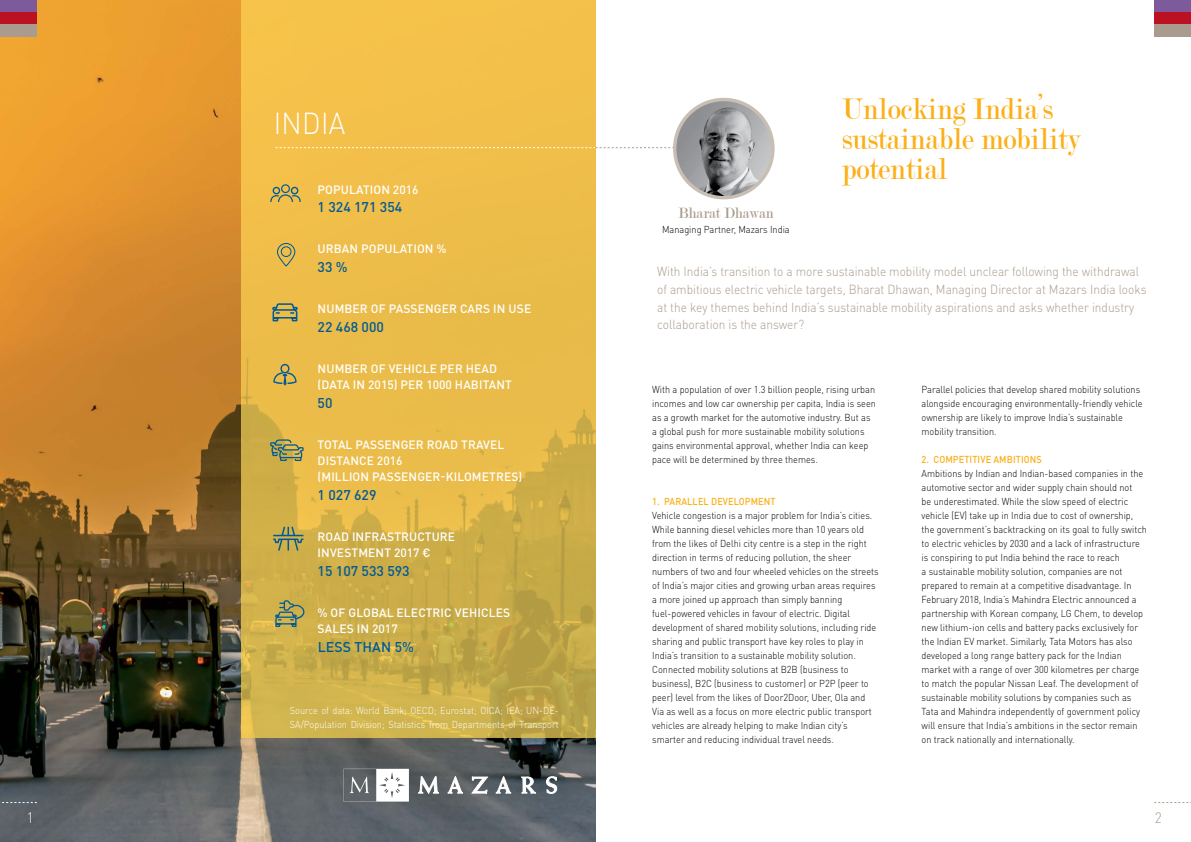
<style>
.page{position:relative;width:1191px;height:842px;background:#fff}
.page>*{position:absolute;margin:0;border:0;box-sizing:border-box;transform-origin:0 0}
.t1{font:32px/30px "Modern";color:#fcaf17;scale:.92 1}
.t2{font:300 30px "DIN Pro";letter-spacing:.01em;color:#fff;scale:.92 1}
.t3{font:16px "Modern";color:#a99b8d;scale:.92 1}
.t4{font:300 15px "DIN Pro";color:#fff;scale:.92 1}
.t5{font:300 15px "DIN Pro";color:#a99b8d;scale:.92 1}
.t6{font:500 14px "DIN Pro";color:#005a96}
.t7{font:300 13px/17.6px "DIN Pro";color:#a99b8d;scale:.92 1}
.t8{font:500 12px/16.4px "DIN Pro";letter-spacing:.01em;color:#fff}
.t9{font:300 10px/14px "DIN Pro";color:#000;scale:.91 1}
.t10{font:300 10px/14.4px "DIN Pro";color:#fff;scale:.91 1}
.t11{font:500 10px "DIN Pro";letter-spacing:.01em;color:#fcaf17;scale:.91 1}
</style>
<div class="page">
<img style="left:0;top:0;width:595px;height:842px">
<img style="left:241px;top:0;width:354px;height:737px">
<svg style="left:277px;top:243px;width:18px;height:23px"></svg>
<svg style="left:273px;top:364px;width:23px;height:22px"></svg>
<svg style="left:272px;top:303px;width:26px;height:18px"></svg>
<svg style="left:270px;top:184px;width:31px;height:18px"></svg>
<svg style="left:275px;top:600px;width:29px;height:27px"></svg>
<svg style="left:272px;top:525px;width:33px;height:27px"></svg>
<svg style="left:269px;top:439px;width:35px;height:23px"></svg>
<div style="left:0;top:0;width:37px;height:12px;background:#7d5a99"></div>
<div style="left:0;top:12px;width:37px;height:13px;background:#ba1222"></div>
<div style="left:0;top:25px;width:37px;height:12px;background:#a99b8d"></div>
<svg style="left:0;top:802px;width:37px;height:1px"></svg>
<svg style="left:276px;top:147px;width:397px;height:1px"></svg>
<img style="left:674px;top:100px;width:99px;height:98px;border-radius:49px">
<div style="left:673px;top:98px;width:101px;height:101px;border:3px solid #c8beb4;border-radius:50%"></div>
<svg style="left:1154px;top:802px;width:37px;height:1px"></svg>
<div style="left:1154px;top:0;width:37px;height:12px;background:#7d5a99"></div>
<div style="left:1154px;top:12px;width:37px;height:13px;background:#ba1222"></div>
<div style="left:1154px;top:25px;width:37px;height:12px;background:#a99b8d"></div>
<svg style="left:418px;top:775px;width:20px;height:20px"></svg>
<svg style="left:472px;top:777px;width:16px;height:17px"></svg>
<svg style="left:546px;top:776px;width:11px;height:18px"></svg>
<svg style="left:448px;top:776px;width:14px;height:17px"></svg>
<svg style="left:496px;top:776px;width:15px;height:17px"></svg>
<svg style="left:521px;top:777px;width:14px;height:16px"></svg>
<svg style="left:343px;top:769px;width:66px;height:32px"></svg>
<h3 class="t4" style="left:27px;top:807px;width:9px">1</h3>
<h2 class="t2" style="left:274px;top:103px;width:79px">INDIA</h2>
<p class="t8" style="left:318px;top:181px;width:102px">POPULATION 2016</p>
<h3 class="t6" style="left:317px;top:198px;width:86px">1 324 171 354</h3>
<p class="t8" style="left:318px;top:240px;width:130px">URBAN POPULATION %</p>
<h3 class="t6" style="left:317px;top:257px;width:32px">33 %</h3>
<p class="t8" style="left:318px;top:300px;width:215px">NUMBER OF PASSENGER CARS IN USE</p>
<h3 class="t6" style="left:317px;top:317px;width:68px">22 468 000</h3>
<p class="t8" style="left:317px;top:359px;width:196px">NUMBER OF VEHICLE PER HEAD (DATA IN 2015) PER 1000 HABITANT</p>
<h3 class="t6" style="left:317px;top:393px;width:16px">50</h3>
<p class="t8" style="left:317px;top:435px;width:206px">TOTAL PASSENGER ROAD TRAVEL<br>DISTANCE 2016<br>(MILLION PASSENGER-KILOMETRES)</p>
<h3 class="t6" style="left:317px;top:485px;width:60px">1 027 629</h3>
<p class="t8" style="left:318px;top:528px;width:139px">ROAD INFRASTRUCTURE<br>INVESTMENT 2017 €</p>
<h3 class="t6" style="left:317px;top:561px;width:94px">15 107 533 593</h3>
<p class="t8" style="left:317px;top:604px;width:194px">% OF GLOBAL ELECTRIC VEHICLES<br>SALES IN 2017</p>
<h3 class="t6" style="left:318px;top:637px;width:98px">LESS THAN 5%</h3>
<p class="t10" style="left:290px;top:702px;width:297px">Source of data: World Bank; OECD; Eurostat; OICA; IEA; UN-DE-<br>SA/Population Division; Statistics from Departments of Transport</p>
<h3 class="t3" style="left:678px;top:205px;width:106px">Bharat Dhawan</h3>
<p class="t9" style="left:662px;top:222px;width:142px">Managing Partner, Mazars India</p>
<h1 class="t1" style="left:842px;top:94px;width:261px">Unlocking India’s sustainable mobility potential</h1>
<p class="t7" style="left:657px;top:262px;width:533px">With India’s transition to a more sustainable mobility model unclear following the withdrawal of ambitious electric vehicle targets, Bharat Dhawan, Managing Director at Mazars India looks at the key themes behind India’s sustainable mobility aspirations and asks whether industry collaboration is the answer?</p>
<p class="t9" style="left:652px;top:382px;width:247px">With a population of over 1.3 billion people, rising urban incomes and low car ownership per capita, India is seen as a growth market for the automotive industry. But as a global push for more sustainable mobility solutions gains environmental approval, whether India can keep pace will be determined by three themes.</p>
<p class="t11" style="left:652px;top:495px;width:137px">1. PARALLEL DEVELOPMENT</p>
<p class="t9" style="left:652px;top:508px;width:250px">Vehicle congestion is a major problem for India’s cities.<br>While banning diesel vehicles more than 10 years old from the likes of Delhi city centre is a step in the right direction in terms of reducing pollution, the sheer numbers of two and four wheeled vehicles on the streets of India’s major cities and growing urban areas requires a more joined up approach than simply banning fuel-powered vehicles in favour of electric. Digital development of shared mobility solutions, including ride sharing and public transport have key roles to play in India’s transition to a sustainable mobility solution.<br>Connected mobility solutions at B2B (business to business), B2C (business to customer) or P2P (peer to peer) level from the likes of Door2Door, Uber, Ola and Via as well as a focus on more electric public transport vehicles are already helping to make Indian city’s smarter and reducing individual travel needs.</p>
<p class="t9" style="left:921px;top:382px;width:244px">Parallel policies that develop shared mobility solutions alongside encouraging environmentally-friendly vehicle ownership are likely to improve India’s sustainable mobility transition.</p>
<p class="t11" style="left:921px;top:453px;width:134px">2. COMPETITIVE AMBITIONS</p>
<p class="t9" style="left:921px;top:466px;width:249px">Ambitions by Indian and Indian-based companies in the automotive sector and wider supply chain should not<br>be underestimated. While the slow speed of electric vehicle (EV) take up in India due to cost of ownership, the government’s backtracking on its goal to fully switch to electric vehicles by 2030 and a lack of infrastructure is conspiring to put India behind the race to reach<br>a sustainable mobility solution, companies are not prepared to remain at a competitive disadvantage. In February 2018, India’s Mahindra Electric announced a partnership with Korean company, LG Chem, to develop new lithium-ion cells and battery packs exclusively for the Indian EV market. Similarly, Tata Motors has also developed a long range battery pack for the Indian market with a range of over 300 kilometres per charge to match the popular Nissan Leaf. The development of sustainable mobility solutions by companies such as Tata and Mahindra independently of government policy will ensure that India’s ambitions in the sector remain on track nationally and internationally.</p>
<h3 class="t5" style="left:1155px;top:807px;width:9px">2</h3>
</div>
